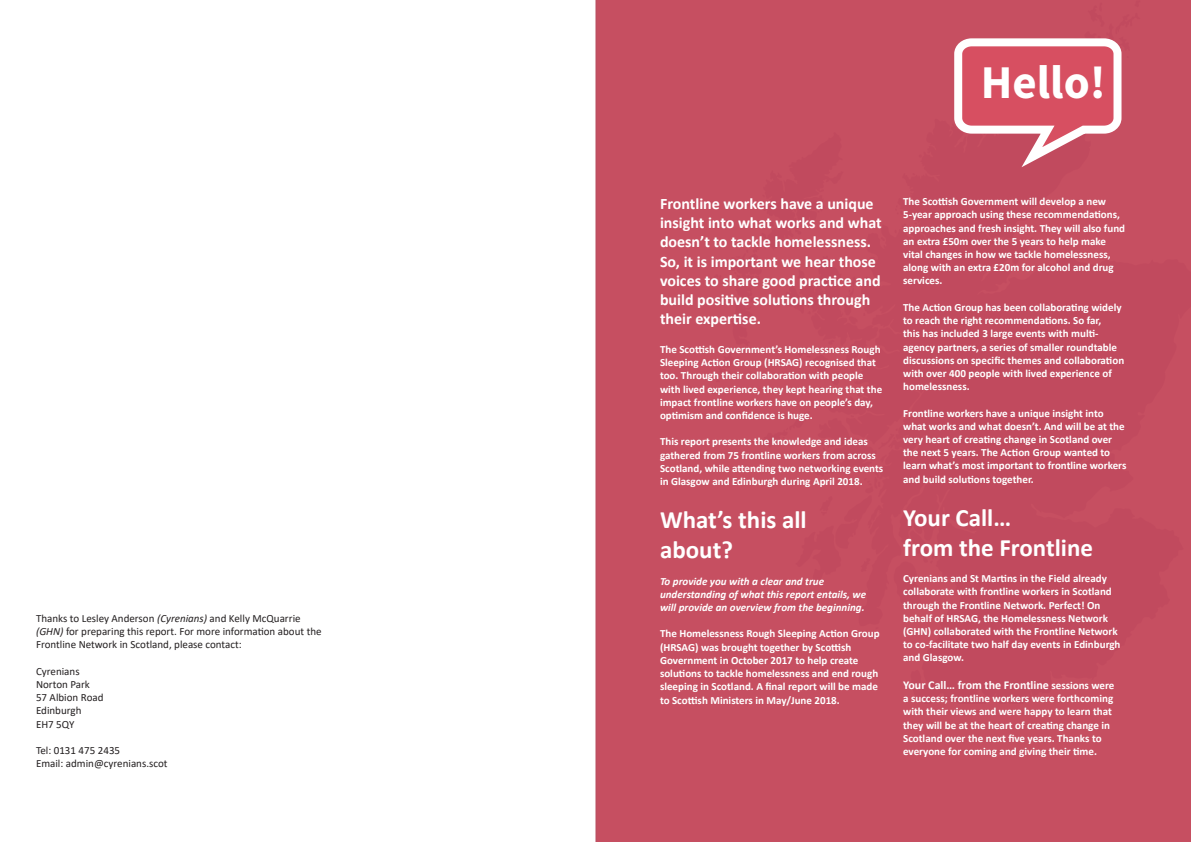
<style>
.page{position:relative;width:1191px;height:842px;background:#fff}
.page>*{position:absolute;margin:0;border:0;box-sizing:border-box;transform-origin:0 0}
.t1{font:700 47px "Source Sans Pro";color:#fff}
.Plain_text_white{font:700 25px/30px "Calibri";color:#fff}
.Plain_text_white-2{font:700 16px/19.2px "Calibri";color:#fff}
.Plain_text_white-3{font:700 12px "Calibri";color:#fff}
.Plain_text_white-4{font:700 11px/13.2px "Calibri";color:#fff}
.Plain_text_white-5{font:11px/13.2px "Calibri";color:#231f20}
.Plain_text_white-6{font:italic 700 11px/13.2px "Calibri";color:#fff}
.s1{font-style:italic}
.s2{font-size:11px}
</style>
<div class="page">
<div style="left:595px;top:0;width:596px;height:842px;background:#c64f61"></div>
<div style="left:711px;top:0;width:480px;height:629px;background:#c64f61"></div>
<div style="left:827px;top:111px;width:364px;height:592px;background:#c14a5e"></div>
<svg style="left:950px;top:34px;width:175px;height:143px;background:#d66b7a"></svg>
<p class="Plain_text_white-5" style="left:36px;top:611px;width:287px">Thanks to Lesley Anderson <span class="s1">(Cyrenians)</span> and Kelly McQuarrie <span class="s1">(GHN)</span> for preparing this report. For more information about the<br>Frontline Network in Scotland, please contact:</p>
<p class="Plain_text_white-5" style="left:36px;top:664px;width:45px">Cyrenians</p>
<p class="Plain_text_white-5" style="left:36px;top:677px;width:55px">Norton Park</p>
<p class="Plain_text_white-5" style="left:36px;top:691px;width:69px">57 Albion Road</p>
<p class="Plain_text_white-5" style="left:36px;top:704px;width:47px">Edinburgh</p>
<p class="Plain_text_white-5" style="left:36px;top:717px;width:40px">EH7 5QY</p>
<p class="Plain_text_white-5" style="left:36px;top:743px;width:86px">Tel: 0131 475 2435</p>
<p class="Plain_text_white-5" style="left:36px;top:757px;width:133px">Email: admin@cyrenians.scot</p>
<p class="t1" style="left:981px;top:50px;width:126px">Hello!</p>
<p class="Plain_text_white-2" style="left:660px;top:194px;width:223px">Frontline workers have a unique insight into what works and what doesn’t to tackle homelessness.<br>So, it is important we hear those voices to share good practice and build positive solutions through their expertise.</p>
<p class="Plain_text_white-4" style="left:660px;top:343px;width:224px">The Scottish Government’s Homelessness Rough Sleeping Action Group (HRSAG) recognised that too. Through their collaboration with people with lived experience, they kept hearing that the impact frontline workers have on people’s day, optimism and confidence is huge.</p>
<p class="Plain_text_white-4" style="left:660px;top:435px;width:225px">This report presents the knowledge and ideas gathered from 75 frontline workers from across Scotland, while attending two networking events in Glasgow and Edinburgh during April 2018.</p>
<p class="Plain_text_white" style="left:660px;top:505px;width:148px">What’s this all about?</p>
<p class="Plain_text_white-6" style="left:660px;top:574px;width:208px">To provide you with a clear and true understanding of what this report entails, we will provide an overview from the beginning.</p>
<p class="Plain_text_white-4" style="left:660px;top:627px;width:221px">The Homelessness Rough Sleeping Action Group (HRSAG) was brought together by Scottish Government in October 2017 to help create solutions to tackle homelessness and end rough sleeping in Scotland. A final report will be made to Scottish Ministers in May/June 2018.</p>
<p class="Plain_text_white-4" style="left:903px;top:195px;width:223px">The Scottish Government will develop a new 5-year approach using these recommendations, approaches and fresh insight. They will also fund an extra £50m over the 5 years to help make vital changes in how we tackle homelessness, along with an extra £20m for alcohol and drug services.</p>
<p class="Plain_text_white-4" style="left:903px;top:300px;width:222px">The Action Group has been collaborating widely to reach the right recommendations. So far,<br>this has included 3 large events with multi&shy;agency partners, a series of smaller roundtable discussions on specific themes and collaboration with over 400 people with lived experience of homelessness.</p>
<p class="Plain_text_white-4" style="left:903px;top:406px;width:225px">Frontline workers have a unique insight into what works and what doesn’t. And will be at the very heart of creating change in Scotland over the next 5 years. The Action Group wanted to learn what’s most important to frontline workers and build solutions together.</p>
<p class="Plain_text_white" style="left:903px;top:502px;width:110px">Your Call…</p>
<p class="Plain_text_white" style="left:903px;top:532px;width:191px">from the Frontline</p>
<p class="Plain_text_white-4" style="left:903px;top:572px;width:219px">Cyrenians and St Martins in the Field already collaborate with frontline workers in Scotland through the Frontline Network. Perfect! On behalf of HRSAG, the Homelessness Network (GHN) collaborated with the Frontline Network to co-facilitate two half day events in Edinburgh and Glasgow.</p>
<p class="Plain_text_white-3" style="left:903px;top:676px;width:213px">Your Call… from the Frontline <span class="s2">sessions were</span></p>
<p class="Plain_text_white-4" style="left:903px;top:692px;width:212px">a success; frontline workers were forthcoming with their views and were happy to learn that they will be at the heart of creating change in Scotland over the next five years. Thanks to everyone for coming and giving their time.</p>
</div>
